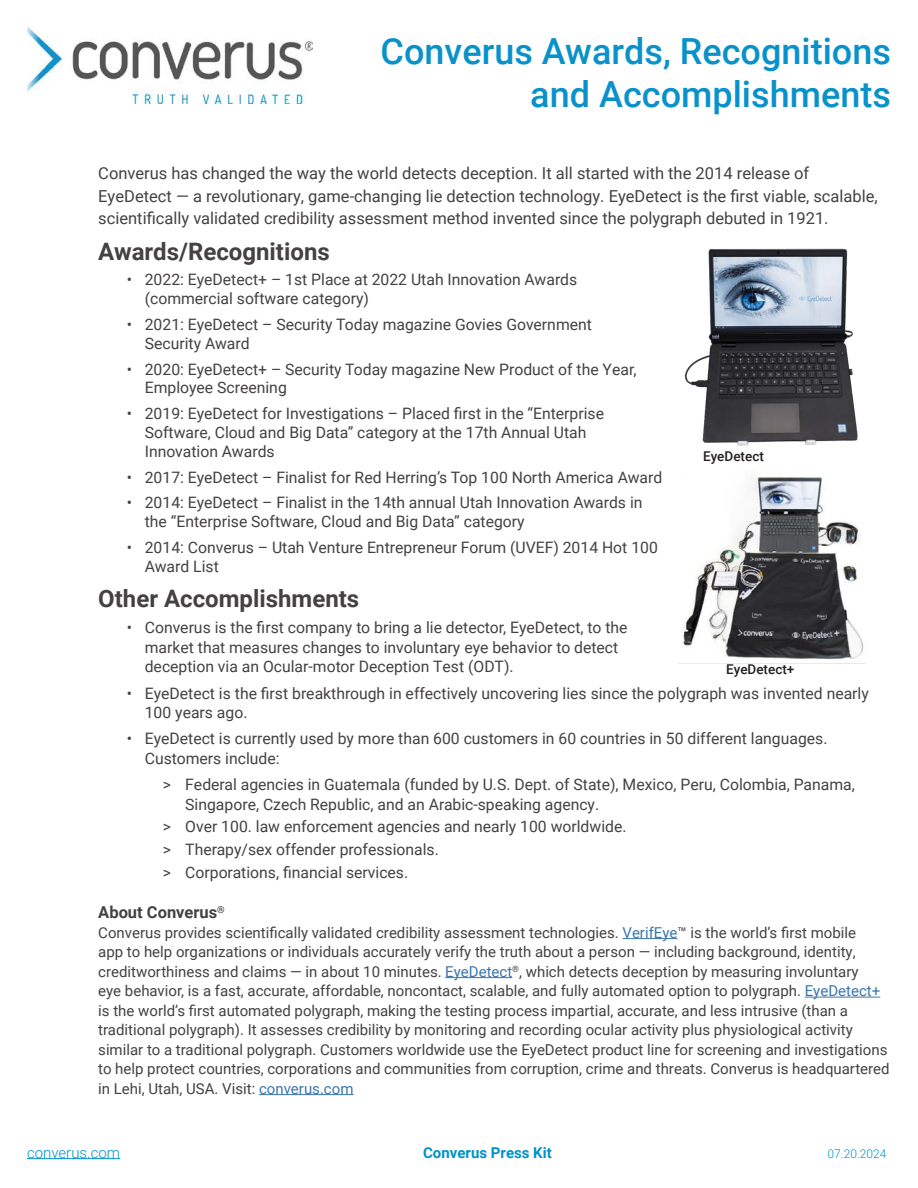
<style>
.page{position:relative;width:918px;height:1188px;background:#fff}
.page>*{position:absolute;margin:0;border:0;box-sizing:border-box;transform-origin:0 0}
.t1{font:500 36px/43.2px "Roboto";color:#0992ca;text-align:right}
.t2{font:700 24px "Roboto";color:#231f20}
.t3{font:16.5px/22.5px "Roboto";color:#231f20}
.t4{font:700 16.5px "Roboto";color:#231f20}
.t5{font:15.75px/18.9px "Roboto";color:#231f20}
.t6{font:15px/19.5px "Roboto";color:#231f20}
.t7{font:700 15px "Roboto";color:#0192ca}
.t8{font:300 15px "Roboto";color:#0192ca}
.t9{font:500 13.5px "Roboto";color:#231f20}
.t10{font:300 12px "Roboto";color:#0192ca}
.s1{color:#175d9e}
</style>
<div class="page">
<hr style="left:27px;top:1158px;width:93px;height:1px;background:#0192ca">
<hr style="left:622px;top:938px;width:55px;height:1px;background:#175d9e">
<hr style="left:445px;top:977px;width:67px;height:1px;background:#175d9e">
<hr style="left:805px;top:997px;width:75px;height:1px;background:#175d9e">
<hr style="left:259px;top:1094px;width:95px;height:1px;background:#175d9e">
<img style="left:27px;top:27px;width:285px;height:77px">
<img style="left:683px;top:476px;width:181px;height:183px">
<img style="left:684px;top:248px;width:174px;height:198px">
<p class="t1" style="left:381px;top:29px;width:512px">Converus Awards, Recognitions and Accomplishments</p>
<p class="t3" style="left:98px;top:162px;width:781px">Converus has changed the way the world detects deception. It all started with the 2014 release of<br>EyeDetect — a revolutionary, game-changing lie detection technology. EyeDetect is the first viable, scalable, scientifically validated credibility assessment method invented since the polygraph debuted in 1921.</p>
<h2 class="t2" style="left:98px;top:234px;width:233px">Awards/Recognitions</h2>
<p class="t5" style="left:145px;top:270px;width:434px;text-indent:-18px">• 2022: EyeDetect+ – 1st Place at 2022 Utah Innovation Awards (commercial software category)</p>
<p class="t5" style="left:145px;top:314px;width:449px;text-indent:-18px">• 2021: EyeDetect – Security Today magazine Govies Government<br>Security Award</p>
<p class="t5" style="left:145px;top:359px;width:493px;text-indent:-18px">• 2020: EyeDetect+ – Security Today magazine New Product of the Year,<br>Employee Screening</p>
<p class="t5" style="left:145px;top:404px;width:461px;text-indent:-18px">• 2019: EyeDetect for Investigations – Placed first in the “Enterprise<br>Software, Cloud and Big Data” category at the 17th Annual Utah<br>Innovation Awards</p>
<p class="t5" style="left:127px;top:467px;width:537px">• 2017: EyeDetect – Finalist for Red Herring’s Top 100 North America Award</p>
<p class="t5" style="left:145px;top:493px;width:499px;text-indent:-18px">• 2014: EyeDetect – Finalist in the 14th annual Utah Innovation Awards in the “Enterprise Software, Cloud and Big Data” category</p>
<p class="t5" style="left:145px;top:537px;width:515px;text-indent:-18px">• 2014: Converus – Utah Venture Entrepreneur Forum (UVEF) 2014 Hot 100<br>Award List</p>
<h2 class="t2" style="left:98px;top:582px;width:263px">Other Accomplishments</h2>
<p class="t5" style="left:145px;top:618px;width:484px;line-height:19.5px;text-indent:-18px">• Converus is the first company to bring a lie detector, EyeDetect, to the market that measures changes to involuntary eye behavior to detect deception via an Ocular-motor Deception Test (ODT).</p>
<p class="t5" style="left:145px;top:683px;width:726px;line-height:19.5px;text-indent:-18px">• EyeDetect is the first breakthrough in effectively uncovering lies since the polygraph was invented nearly<br>100 years ago.</p>
<p class="t5" style="left:145px;top:729px;width:684px;line-height:19.5px;text-indent:-18px">• EyeDetect is currently used by more than 600 customers in 60 countries in 50 different languages.<br>Customers include:</p>
<p class="t5" style="left:185px;top:774px;width:671px;line-height:19.5px;text-indent:-22px">&gt; Federal agencies in Guatemala (funded by U.S. Dept. of State), Mexico, Peru, Colombia, Panama,<br>Singapore, Czech Republic, and an Arabic-speaking agency.</p>
<p class="t5" style="left:163px;top:815px;width:465px;line-height:22.8px">&gt; Over 100. law enforcement agencies and nearly 100 worldwide. &gt; Therapy/sex offender professionals.<br>&gt; Corporations, financial services.</p>
<p class="t4" style="left:98px;top:901px;width:128px">About Converus<sup>®</sup></p>
<p class="t6" style="left:98px;top:922px;width:793px">Converus provides scientifically validated credibility assessment technologies. <span class="s1">VerifEye</span>™ is the world’s first mobile<br>app to help organizations or individuals accurately verify the truth about a person — including background, identity, creditworthiness and claims — in about 10 minutes. <span class="s1">EyeDetect</span><sup>®</sup>, which detects deception by measuring involuntary<br>eye behavior, is a fast, accurate, affordable, noncontact, scalable, and fully automated option to polygraph. <span class="s1">EyeDetect+ </span>is the world’s first automated polygraph, making the testing process impartial, accurate, and less intrusive (than a traditional polygraph). It assesses credibility by monitoring and recording ocular activity plus physiological activity similar to a traditional polygraph. Customers worldwide use the EyeDetect product line for screening and investigations to help protect countries, corporations and communities from corruption, crime and threats. Converus is headquartered in Lehi, Utah, USA. Visit: <span class="s1">converus.com</span></p>
<p class="t9" style="left:703px;top:447px;width:62px">EyeDetect</p>
<p class="t9" style="left:726px;top:660px;width:70px">EyeDetect+</p>
<p class="t8" style="left:27px;top:1142px;width:95px">converus.com</p>
<p class="t7" style="left:423px;top:1142px;width:130px">Converus Press Kit</p>
<p class="t10" style="left:828px;top:1145px;width:60px">07.20.2024</p>
</div>
